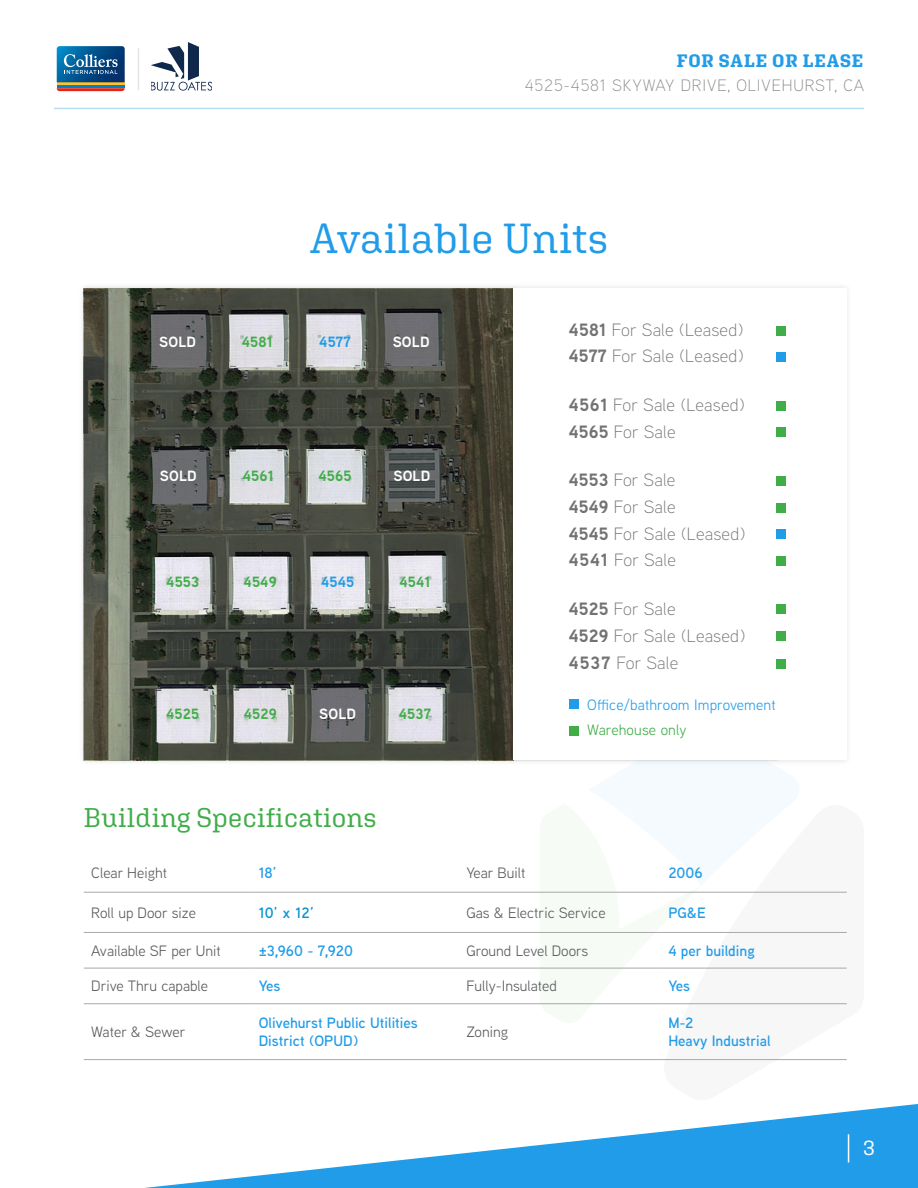
<style>
.page{position:relative;width:918px;height:1188px;background:#fff}
.page>*{position:absolute;margin:0;border:0;box-sizing:border-box;transform-origin:0 0}
.t1{font:42px "Aglet Slab";letter-spacing:.005em;color:#219ce8}
.t2{font:27px "Aglet Slab";letter-spacing:.01em;color:#41ad49}
.t3{font:21px "Aglet Slab";color:#fff}
.t4{font:700 18px "Aglet Slab";letter-spacing:.05em;color:#219ce8}
.t5{font:300 17.85px/26.7px "Aaux Next";letter-spacing:.01em;color:#717271}
.t6{font:300 16.5px "Aaux Next";letter-spacing:.05em;color:#888a8c}
.t7{font:15px "Aaux Next";color:#58595b}
.t8{font:600 15px/18px "Aaux Next";color:#219ce8}
.t9{font:15px "Aaux Next";letter-spacing:.01em;color:#219ce8}
.t10{font:15px "Aaux Next";letter-spacing:.01em;color:#41ad49}
.t11{font:600 15px "Aaux Next";color:#0093d0}
.t12{font:700 14.85px "Aaux Next";letter-spacing:.01em;color:#41ad49}
.t13{font:700 14.85px "Aaux Next";letter-spacing:.01em;color:#fff}
.t14{font:700 14.85px "Aaux Next";letter-spacing:.01em;color:#219ce8}
.s1{font-weight:700}
</style>
<div class="page">
<svg style="left:56px;top:46px;width:69px;height:46px;background:#3e6f93"></svg>
<svg style="left:144px;top:1104px;width:774px;height:84px"></svg>
<hr style="left:54px;top:108px;width:810px;height:1px;background:#219ce8">
<svg style="left:848px;top:1134px;width:1px;height:28px"></svg>
<hr style="left:138px;top:48px;width:1px;height:42px;background:#e2e3e4">
<svg style="left:151px;top:42px;width:61px;height:49px"></svg>
<svg style="left:665px;top:891px;width:182px;height:170px"></svg>
<svg style="left:540px;top:767px;width:262px;height:258px"></svg>
<hr style="left:84px;top:892px;width:167px;height:1px;background:#a9a8a9">
<hr style="left:251px;top:892px;width:208px;height:1px;background:#a9a8a9">
<hr style="left:459px;top:892px;width:202px;height:1px;background:#a9a8a9">
<hr style="left:661px;top:892px;width:186px;height:1px;background:#a9a8a9">
<hr style="left:84px;top:932px;width:167px;height:1px;background:#a9a8a9">
<hr style="left:251px;top:932px;width:208px;height:1px;background:#a9a8a9">
<hr style="left:459px;top:932px;width:202px;height:1px;background:#a9a8a9">
<hr style="left:661px;top:932px;width:186px;height:1px;background:#a9a8a9">
<hr style="left:84px;top:968px;width:167px;height:1px;background:#a9a8a9">
<hr style="left:251px;top:968px;width:208px;height:1px;background:#a9a8a9">
<hr style="left:459px;top:968px;width:202px;height:1px;background:#a9a8a9">
<hr style="left:661px;top:968px;width:186px;height:1px;background:#a9a8a9">
<hr style="left:84px;top:1003px;width:167px;height:1px;background:#a9a8a9">
<hr style="left:251px;top:1003px;width:208px;height:1px;background:#a9a8a9">
<hr style="left:459px;top:1003px;width:202px;height:1px;background:#a9a8a9">
<hr style="left:661px;top:1003px;width:186px;height:1px;background:#a9a8a9">
<hr style="left:84px;top:1059px;width:167px;height:1px;background:#a9a8a9">
<hr style="left:251px;top:1059px;width:208px;height:1px;background:#a9a8a9">
<hr style="left:459px;top:1059px;width:202px;height:1px;background:#a9a8a9">
<hr style="left:661px;top:1059px;width:186px;height:1px;background:#a9a8a9">
<div style="left:78px;top:283px;width:441px;height:483px;background:#000;opacity:.14"></div>
<svg style="left:84px;top:288px;width:423px;height:472px;background:#62645d"></svg>
<div style="left:507px;top:282px;width:346px;height:485px;background:#000;opacity:.12"></div>
<div style="left:514px;top:288px;width:333px;height:472px;background:#fff"></div>
<div style="left:776px;top:326px;width:10px;height:10px;background:#41ad49"></div>
<div style="left:776px;top:401px;width:10px;height:9px;background:#41ad49"></div>
<div style="left:776px;top:477px;width:10px;height:9px;background:#41ad49"></div>
<div style="left:776px;top:529px;width:10px;height:10px;background:#219ce8"></div>
<div style="left:569px;top:699px;width:9px;height:10px;background:#219ce8"></div>
<div style="left:776px;top:631px;width:10px;height:9px;background:#41ad49"></div>
<div style="left:776px;top:352px;width:10px;height:10px;background:#219ce8"></div>
<div style="left:776px;top:427px;width:10px;height:9px;background:#41ad49"></div>
<div style="left:776px;top:503px;width:10px;height:10px;background:#41ad49"></div>
<div style="left:776px;top:604px;width:10px;height:10px;background:#41ad49"></div>
<div style="left:776px;top:556px;width:10px;height:9px;background:#41ad49"></div>
<div style="left:569px;top:726px;width:9px;height:9px;background:#41ad49"></div>
<div style="left:776px;top:659px;width:10px;height:9px;background:#41ad49"></div>
<p class="t4" style="left:677px;top:50px;width:188px">FOR SALE OR LEASE</p>
<p class="t6" style="left:525px;top:75px;width:341px">4525-4581 SKYWAY DRIVE, OLIVEHURST, CA</p>
<p class="t13" style="left:159px;top:331px;width:39px">SOLD</p>
<p class="t12" style="left:242px;top:331px;width:32px">4581</p>
<h1 class="t1" style="left:310px;top:213px;width:300px">Available Units</h1>
<p class="t14" style="left:319px;top:331px;width:33px">4577</p>
<p class="t13" style="left:393px;top:331px;width:39px">SOLD</p>
<p class="t5" style="left:569px;top:315px;width:176px"><span class="s1">4581</span> For Sale (Leased)<br><span class="s1">4577</span> For Sale (Leased)</p>
<p class="t13" style="left:160px;top:465px;width:39px">SOLD</p>
<p class="t13" style="left:393px;top:465px;width:39px">SOLD</p>
<p class="t12" style="left:243px;top:465px;width:32px">4561</p>
<p class="t12" style="left:319px;top:465px;width:35px">4565</p>
<p class="t12" style="left:166px;top:572px;width:35px">4553</p>
<p class="t12" style="left:244px;top:572px;width:35px">4549</p>
<p class="t12" style="left:400px;top:572px;width:33px">4541</p>
<p class="t14" style="left:321px;top:572px;width:35px">4545</p>
<p class="t12" style="left:166px;top:704px;width:35px">4525</p>
<p class="t12" style="left:244px;top:704px;width:35px">4529</p>
<p class="t12" style="left:399px;top:704px;width:34px">4537</p>
<p class="t13" style="left:319px;top:704px;width:39px">SOLD</p>
<p class="t5" style="left:569px;top:391px;width:177px"><span class="s1">4561</span> For Sale (Leased)<br><span class="s1">4565</span> For Sale</p>
<p class="t5" style="left:569px;top:466px;width:178px"><span class="s1">4553</span> For Sale<br><span class="s1">4549</span> For Sale<br><span class="s1">4545</span> For Sale (Leased)<br><span class="s1">4541</span> For Sale</p>
<p class="t5" style="left:569px;top:595px;width:178px"><span class="s1">4525</span> For Sale<br><span class="s1">4529</span> For Sale (Leased)<br><span class="s1">4537</span> For Sale</p>
<p class="t9" style="left:587px;top:694px;width:190px">Office/bathroom Improvement</p>
<p class="t10" style="left:587px;top:720px;width:101px">Warehouse only</p>
<h2 class="t2" style="left:84px;top:802px;width:294px">Building Specifications</h2>
<p class="t7" style="left:91px;top:862px;width:77px">Clear Height</p>
<p class="t8" style="left:259px;top:863px;width:19px">18’</p>
<p class="t7" style="left:466px;top:862px;width:60px">Year Built</p>
<p class="t8" style="left:668px;top:863px;width:36px">2006</p>
<p class="t7" style="left:91px;top:902px;width:106px">Roll up Door size</p>
<p class="t11" style="left:259px;top:902px;width:57px">10’ x 12’</p>
<p class="t7" style="left:466px;top:902px;width:141px">Gas &amp; Electric Service</p>
<p class="t8" style="left:668px;top:903px;width:39px">PG&amp;E</p>
<p class="t7" style="left:91px;top:940px;width:131px">Available SF per Unit</p>
<p class="t8" style="left:259px;top:941px;width:96px"><span class="s1">±</span>3,960 - 7,920</p>
<p class="t7" style="left:466px;top:940px;width:123px">Ground Level Doors</p>
<p class="t8" style="left:668px;top:941px;width:88px">4 per building</p>
<p class="t7" style="left:91px;top:976px;width:118px">Drive Thru capable</p>
<p class="t8" style="left:259px;top:977px;width:23px">Yes</p>
<p class="t7" style="left:466px;top:976px;width:92px">Fully-Insulated</p>
<p class="t8" style="left:668px;top:977px;width:23px">Yes</p>
<p class="t7" style="left:91px;top:1022px;width:96px">Water &amp; Sewer</p>
<p class="t8" style="left:259px;top:1013px;width:161px">Olivehurst Public Utilities<br>District (OPUD)</p>
<p class="t7" style="left:466px;top:1022px;width:43px">Zoning</p>
<p class="t8" style="left:668px;top:1013px;width:104px">M-2<br>Heavy Industrial</p>
<p class="t3" style="left:863px;top:1135px;width:13px">3</p>
</div>
